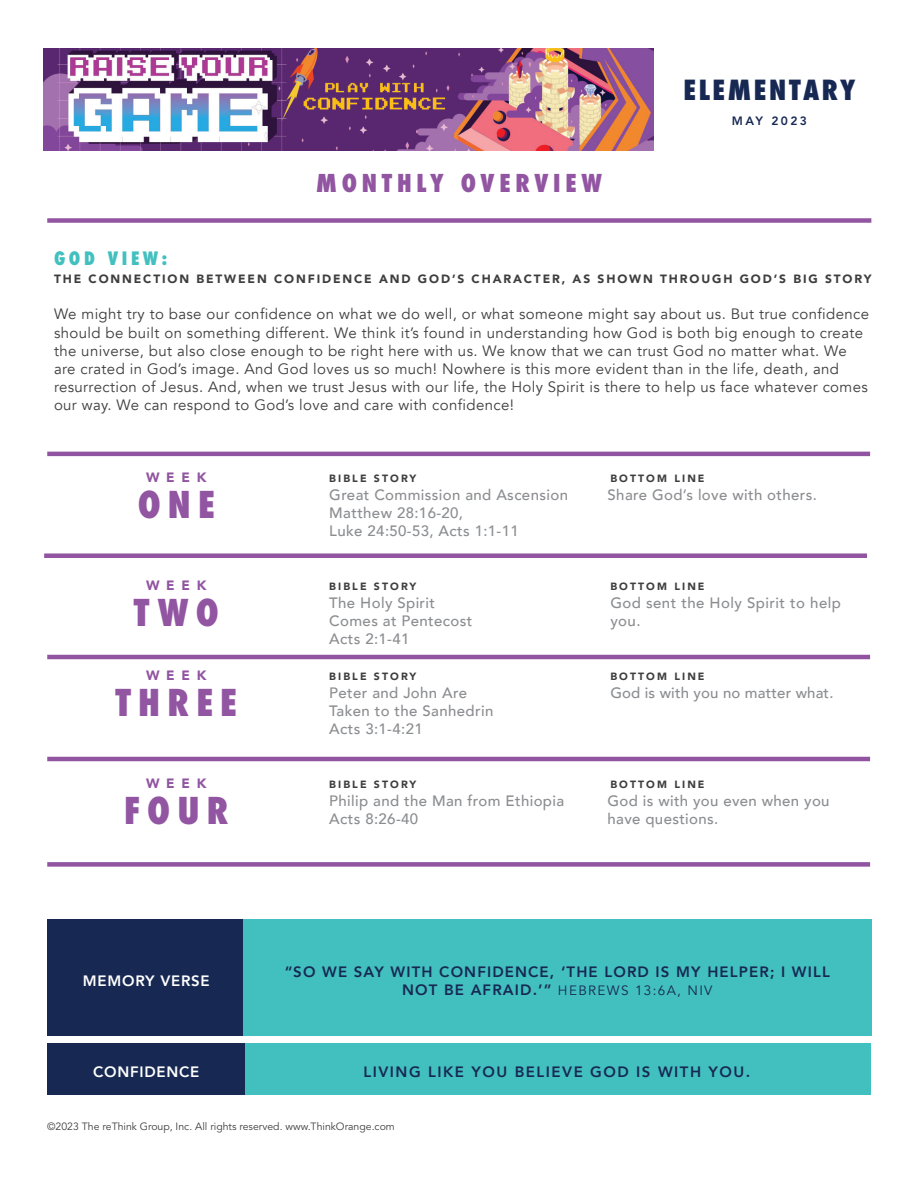
<style>
.page{position:relative;width:918px;height:1188px;background:#fff}
.page>*{position:absolute;margin:0;border:0;box-sizing:border-box;transform-origin:0 0}
.t1{font:800 condensed 36px "Futura";letter-spacing:.2em;color:#9255a2}
.t2{font:800 condensed 27px "Futura";letter-spacing:.1em;color:#172953}
.t3{font:800 condensed 24px "Futura";letter-spacing:.2em;color:#9255a2}
.t4{font:800 condensed 18px "Futura";letter-spacing:.2em;color:#42c0bf}
.t5{font:15px/18px "Avenir";letter-spacing:.025em;color:#3e3e3f}
.t6{font:500 15px/18px "Avenir";letter-spacing:.025em;color:#8b8d90}
.t7{font:800 15px "Avenir";letter-spacing:.075em;color:#172953}
.t8{font:800 15px "Avenir";letter-spacing:.1em;color:#172953}
.t9{font:800 15px "Avenir";letter-spacing:.05em;color:#fff}
.t10{font:13.5px "Avenir";letter-spacing:.1em;color:#172953}
.t11{font:900 13.5px "Avenir";letter-spacing:.5em;color:#9154a1}
.t12{font:900 12px "Avenir";letter-spacing:.155em;color:#3e3e3f}
.t13{font:800 12px "Avenir LT Std";letter-spacing:.2em;color:#172953}
.t14{font:900 10.5px "Avenir";letter-spacing:.2em;color:#3e3e3f}
.t15{font:10.5px "Avenir LT Std";color:#3e3e3f}
.s1{font-weight:800;font-size:15px}
</style>
<div class="page">
<div style="left:47px;top:218px;width:824px;height:5px;background:#9255a2"></div>
<div style="left:48px;top:920px;width:197px;height:116px;background:#172953"></div>
<img style="left:43px;top:48px;width:611px;height:102px">
<div style="left:243px;top:1043px;width:628px;height:52px;background:#42c0bf"></div>
<div style="left:48px;top:1043px;width:197px;height:52px;background:#172953"></div>
<div style="left:243px;top:920px;width:629px;height:116px;background:#42c0bf"></div>
<hr style="left:47px;top:452px;width:823px;height:4px;background:#9154a1">
<div style="left:44px;top:553px;width:823px;height:5px;background:#9154a1"></div>
<hr style="left:47px;top:655px;width:823px;height:4px;background:#9154a1">
<hr style="left:47px;top:757px;width:823px;height:4px;background:#9154a1">
<div style="left:47px;top:862px;width:823px;height:5px;background:#9154a1"></div>
<h2 class="t2" style="left:683px;top:72px;width:174px">ELEMENTARY</h2>
<h3 class="t3" style="left:316px;top:167px;width:287px">MONTHLY OVERVIEW</h3>
<p class="t13" style="left:732px;top:114px;width:77px">MAY 2023</p>
<p class="t4" style="left:54px;top:247px;width:115px">GOD VIEW:</p>
<p class="t12" style="left:54px;top:269px;width:819px">THE CONNECTION BETWEEN CONFIDENCE AND GOD’S CHARACTER, AS SHOWN THROUGH GOD’S BIG STORY</p>
<p class="t5" style="left:54px;top:306px;width:817px">We might try to base our confidence on what we do well, or what someone might say about us. But true confidence should be built on something different. We think it’s found in understanding how God is both big enough to create the universe, but also close enough to be right here with us. We know that we can trust God no matter what. We are crated in God’s image. And God loves us so much! Nowhere is this more evident than in the life, death, and resurrection of Jesus. And, when we trust Jesus with our life, the Holy Spirit is there to help us face whatever comes our way. We can respond to God’s love and care with confidence!</p>
<p class="t11" style="left:146px;top:465px;width:62px">WEEK</p>
<p class="t14" style="left:329px;top:469px;width:89px">BIBLE STORY</p>
<p class="t14" style="left:610px;top:469px;width:96px">BOTTOM LINE</p>
<p class="t1" style="left:138px;top:480px;width:79px">ONE</p>
<p class="t6" style="left:329px;top:484px;width:240px">Great Commission and Ascension</p>
<p class="t6" style="left:329px;top:502px;width:135px">Matthew 28:16-20,</p>
<p class="t6" style="left:329px;top:520px;width:191px">Luke 24:50-53, Acts 1:1-11</p>
<p class="t6" style="left:608px;top:484px;width:211px">Share God’s love with others.</p>
<p class="t11" style="left:146px;top:573px;width:62px">WEEK</p>
<p class="t14" style="left:329px;top:577px;width:89px">BIBLE STORY</p>
<p class="t14" style="left:610px;top:577px;width:96px">BOTTOM LINE</p>
<p class="t1" style="left:134px;top:588px;width:86px">TWO</p>
<p class="t6" style="left:329px;top:592px;width:107px">The Holy Spirit</p>
<p class="t6" style="left:329px;top:610px;width:145px">Comes at Pentecost</p>
<p class="t6" style="left:329px;top:628px;width:82px">Acts 2:1-41</p>
<p class="t6" style="left:610px;top:592px;width:232px">God sent the Holy Spirit to help you.</p>
<p class="t11" style="left:146px;top:663px;width:62px">WEEK</p>
<p class="t14" style="left:329px;top:667px;width:89px">BIBLE STORY</p>
<p class="t14" style="left:610px;top:667px;width:96px">BOTTOM LINE</p>
<p class="t1" style="left:115px;top:678px;width:123px">THREE</p>
<p class="t6" style="left:329px;top:682px;width:139px">Peter and John Are</p>
<p class="t6" style="left:329px;top:700px;width:166px">Taken to the Sanhedrin</p>
<p class="t6" style="left:329px;top:718px;width:95px">Acts 3:1-4:21</p>
<p class="t6" style="left:610px;top:682px;width:225px">God is with you no matter what.</p>
<p class="t11" style="left:146px;top:771px;width:62px">WEEK</p>
<p class="t14" style="left:329px;top:775px;width:89px">BIBLE STORY</p>
<p class="t14" style="left:610px;top:775px;width:96px">BOTTOM LINE</p>
<p class="t6" style="left:329px;top:790px;width:236px">Philip and the Man from Ethiopia</p>
<p class="t6" style="left:329px;top:808px;width:90px">Acts 8:26-40</p>
<p class="t1" style="left:124px;top:786px;width:106px">FOUR</p>
<p class="t6" style="left:608px;top:790px;width:223px">God is with you even when you have questions.</p>
<p class="t9" style="left:83px;top:969px;width:128px">MEMORY VERSE</p>
<p class="t7" style="left:285px;top:960px;width:547px">“SO WE SAY WITH CONFIDENCE, ‘THE LORD IS MY HELPER; I WILL</p>
<p class="t10" style="left:402px;top:982px;width:312px"><span class="s1">NOT BE AFRAID.’”</span> HEBREWS 13:6A, NIV</p>
<p class="t9" style="left:93px;top:1060px;width:108px">CONFIDENCE</p>
<p class="t8" style="left:363px;top:1060px;width:388px">LIVING LIKE YOU BELIEVE GOD IS WITH YOU.</p>
<p class="t15" style="left:47px;top:1120px;width:349px">©2023 The reThink Group, Inc. All rights reserved. www.ThinkOrange.com</p>
</div>
